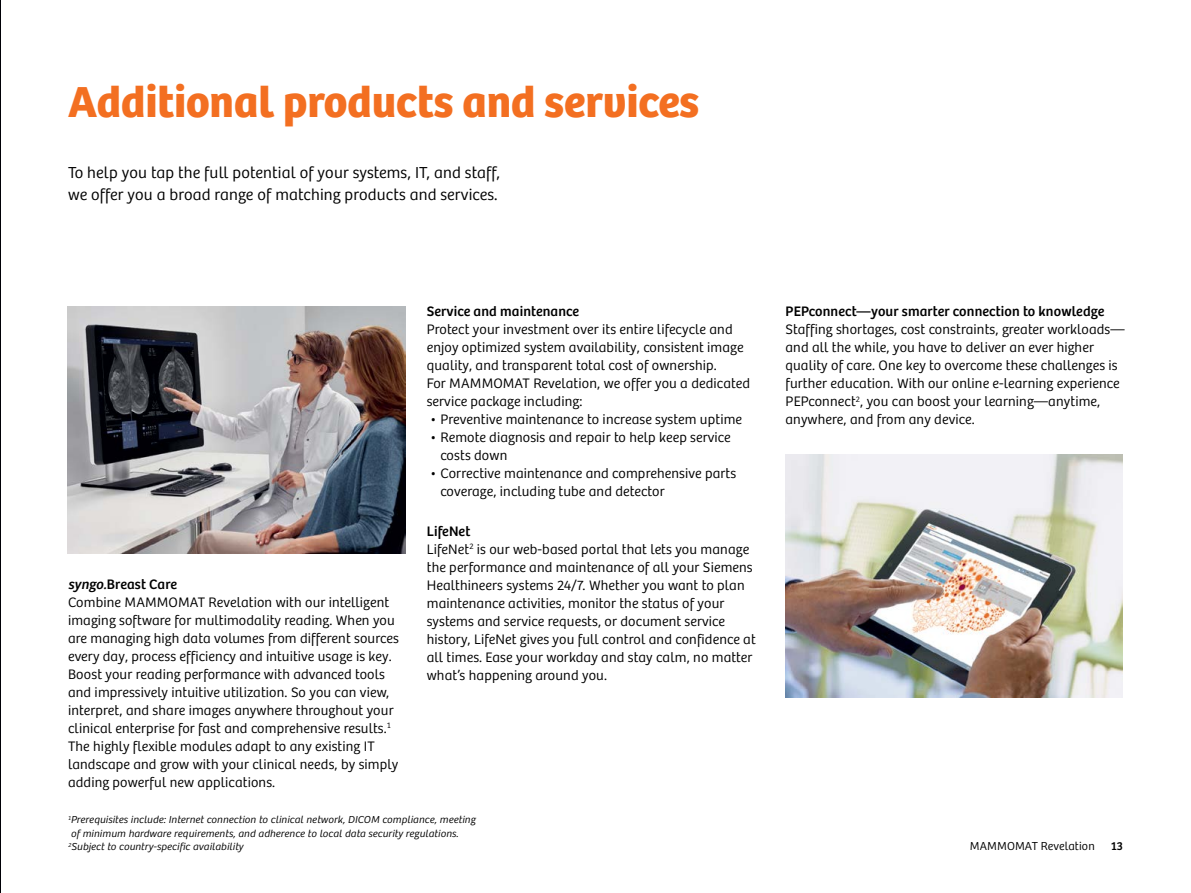
<style>
.page{position:relative;width:1191px;height:893px;background:#fff}
.page>*{position:absolute;margin:0;border:0;box-sizing:border-box;transform-origin:0 0}
.t1{font:45px "Bree SH Headline Regular";color:#f36f21}
.t2{font:16.5px/21.6px "Bree SH Text Light";letter-spacing:.01em;color:#000}
.t3{font:14.25px/18px "Bree SH Text Light";letter-spacing:.01em;color:#000}
.t4{font:14.25px "Bree SH Text Regular";letter-spacing:.01em;color:#000}
.t5{font:12px "Bree SH Text Light";letter-spacing:.01em;color:#000}
.t6{font:12px "Bree SH Text Regular";color:#000}
.t7{font:italic 10.5px/13.5px "Bree SH Text Light";letter-spacing:.015em;color:#000}
.s1{font-family:"Bree SH Text Oblique"}
</style>
<div class="page">
<hr style="left:0;top:0;width:1px;height:893px;background:#000006">
<img style="left:785px;top:454px;width:338px;height:243px">
<img style="left:68px;top:306px;width:337px;height:247px">
<h1 class="t1" style="left:68px;top:75px;width:632px">Additional products and services</h1>
<p class="t2" style="left:68px;top:162px;width:433px">To help you tap the full potential of your systems, IT, and staff, we offer you a broad range of matching products and services.</p>
<p class="t4" style="left:68px;top:576px;width:110px"><span class="s1">syngo.</span>Breast Care</p>
<p class="t3" style="left:68px;top:593px;width:332px">Combine MAMMOMAT Revelation with our intelligent imaging software for multimodality reading. When you are managing high data volumes from different sources every day, process efficiency and intuitive usage is key.<br>Boost your reading performance with advanced tools and impressively intuitive utilization. So you can view, interpret, and share images anywhere throughout your clinical enterprise for fast and comprehensive results.<sup>1<br></sup>The highly flexible modules adapt to any existing IT landscape and grow with your clinical needs, by simply adding powerful new applications.</p>
<p class="t4" style="left:427px;top:303px;width:154px">Service and maintenance</p>
<p class="t3" style="left:427px;top:321px;width:325px">Protect your investment over its entire lifecycle and enjoy optimized system availability, consistent image quality, and transparent total cost of ownership.<br>For MAMMOMAT Revelation, we offer you a dedicated service package including:</p>
<p class="t3" style="left:430px;top:411px;width:313px">• Preventive maintenance to increase system uptime</p>
<p class="t3" style="left:440px;top:429px;width:292px;text-indent:-10px">• Remote diagnosis and repair to help keep service costs down</p>
<p class="t3" style="left:440px;top:465px;width:297px;text-indent:-10px">• Corrective maintenance and comprehensive parts coverage, including tube and detector</p>
<p class="t4" style="left:427px;top:523px;width:45px">LifeNet</p>
<p class="t3" style="left:427px;top:540px;width:330px">LifeNet<sup>2</sup> is our web-based portal that lets you manage the performance and maintenance of all your Siemens Healthineers systems 24/7. Whether you want to plan maintenance activities, monitor the status of your systems and service requests, or document service history, LifeNet gives you full control and confidence at all times. Ease your workday and stay calm, no matter what’s happening around you.</p>
<p class="t7" style="left:68px;top:813px;width:409px"><sup>1</sup>Prerequisites include: Internet connection to clinical network, DICOM compliance, meeting of minimum hardware requirements, and adherence to local data security regulations.<br><sup>2</sup>Subject to country-specific availability</p>
<p class="t4" style="left:785px;top:303px;width:320px">PEPconnect—your smarter connection to knowledge</p>
<p class="t3" style="left:785px;top:321px;width:341px">Staffing shortages, cost constraints, greater workloads— and all the while, you have to deliver an ever higher quality of care. One key to overcome these challenges is further education. With our online e-learning experience PEPconnect<sup>2</sup>, you can boost your learning—anytime, anywhere, and from any device.</p>
<p class="t5" style="left:969px;top:839px;width:126px">MAMMOMAT Revelation</p>
<p class="t6" style="left:1111px;top:839px;width:13px">13</p>
</div>
